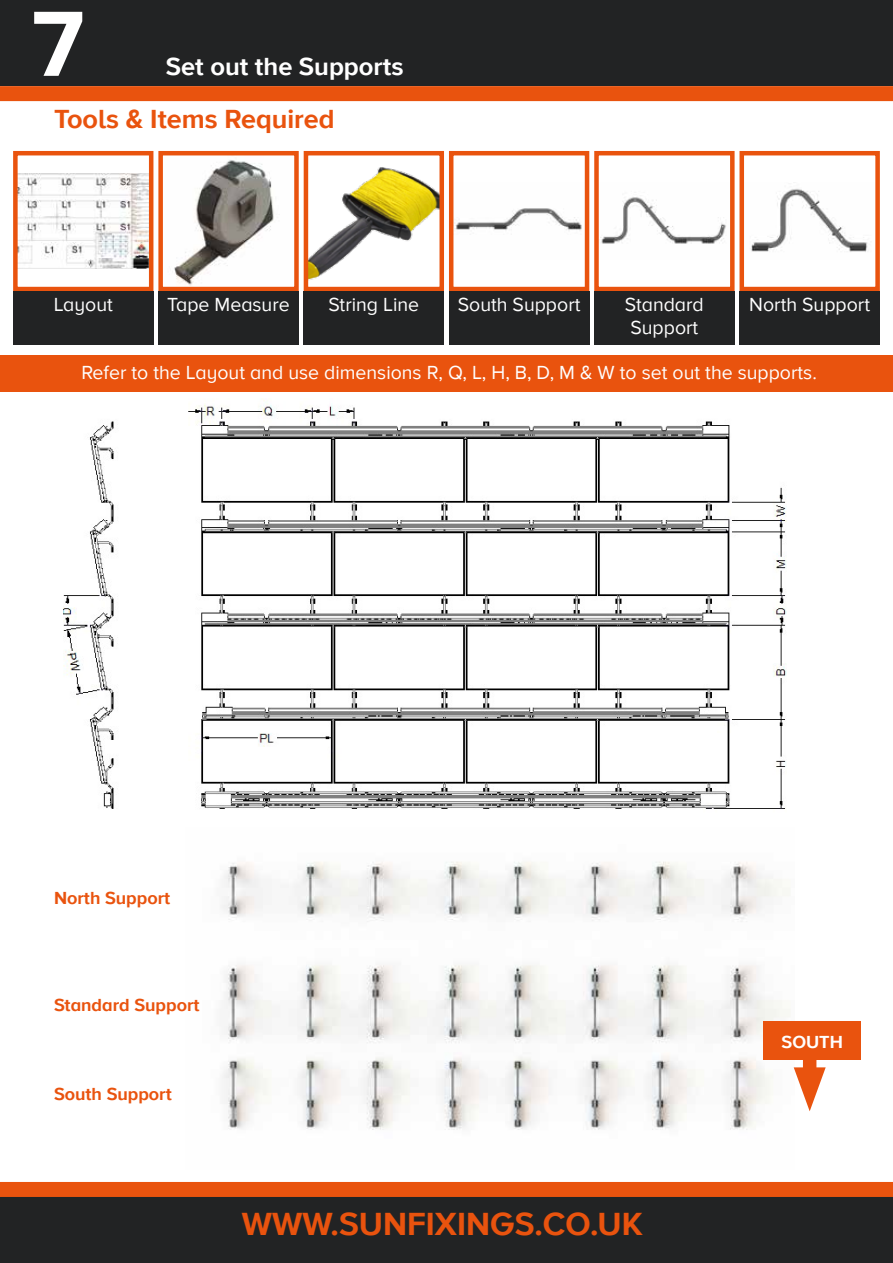
<style>
.page{position:relative;width:893px;height:1263px;background:#fff}
.page>*{position:absolute;margin:0;border:0;box-sizing:border-box;transform-origin:0 0}
.t1{font:700 96px "Proxima Nova A";color:#fff}
.t2{font:700 33px "Proxima Nova A";color:#e9530e}
.t3{font:700 27px "Proxima Nova A";color:#e9530e}
.t4{font:700 25.5px "Proxima Nova A";color:#fff}
.t5{font:19.5px/23.4px "Proxima Nova A";color:#fff}
.t6{font:700 18px "Proxima Nova A";color:#e9530e}
.t7{font:700 18px "Proxima Nova A";color:#fff}
</style>
<div class="page">
<div style="left:0;top:0;width:893px;height:86px;background:#222324"></div>
<div style="left:0;top:1195px;width:893px;height:68px;background:#222324"></div>
<div style="left:0;top:1182px;width:893px;height:15px;background:#e9530e"></div>
<div style="left:0;top:86px;width:893px;height:15px;background:#e9530e"></div>
<img style="left:18px;top:173px;width:130px;height:96px">
<div style="left:13px;top:151px;width:140px;height:140px;border:4px solid #e9530e"></div>
<img style="left:174px;top:160px;width:100px;height:126px">
<div style="left:158px;top:151px;width:141px;height:140px;border:4px solid #e9530e"></div>
<img style="left:309px;top:167px;width:130px;height:113px">
<div style="left:304px;top:151px;width:140px;height:140px;border:4px solid #e9530e"></div>
<img style="left:454px;top:208px;width:128px;height:22px">
<div style="left:449px;top:151px;width:140px;height:140px;border:4px solid #e9530e"></div>
<img style="left:600px;top:197px;width:126px;height:47px">
<div style="left:594px;top:151px;width:141px;height:140px;border:4px solid #e9530e"></div>
<img style="left:744px;top:183px;width:124px;height:76px">
<div style="left:739px;top:151px;width:141px;height:140px;border:4px solid #e9530e"></div>
<div style="left:13px;top:291px;width:140px;height:53px;background:#222324"></div>
<div style="left:158px;top:291px;width:141px;height:53px;background:#222324"></div>
<div style="left:304px;top:291px;width:140px;height:53px;background:#222324"></div>
<div style="left:449px;top:291px;width:140px;height:53px;background:#222324"></div>
<div style="left:594px;top:291px;width:141px;height:53px;background:#222324"></div>
<div style="left:739px;top:291px;width:141px;height:53px;background:#222324"></div>
<div style="left:0;top:355px;width:893px;height:37px;background:#e9530e"></div>
<img style="left:64px;top:400px;width:723px;height:409px">
<img style="left:221px;top:861px;width:573px;height:269px">
<div style="left:803px;top:1054px;width:13px;height:31px;background:#e9530e"></div>
<svg style="left:794px;top:1067px;width:32px;height:44px"></svg>
<div style="left:763px;top:1022px;width:98px;height:38px;background:#e9530e"></div>
<h1 class="t1" style="left:32px;top:-11px;width:54px">7</h1>
<h3 class="t3" style="left:54px;top:103px;width:282px">Tools &amp; Items Required</h3>
<h3 class="t4" style="left:166px;top:52px;width:239px">Set out the Supports</h3>
<p class="t5" style="left:54px;top:293px;width:61px">Layout</p>
<p class="t5" style="left:167px;top:293px;width:124px">Tape Measure</p>
<p class="t5" style="left:328px;top:293px;width:92px">String Line</p>
<p class="t5" style="left:458px;top:293px;width:124px">South Support</p>
<p class="t5" style="left:625px;top:293px;width:80px">Standard<br>Support</p>
<p class="t5" style="left:749px;top:293px;width:122px">North Support</p>
<p class="t5" style="left:81px;top:362px;width:737px">Refer to the Layout and use dimensions R, Q, L, H, B, D, M &amp; W to set out the supports.</p>
<p class="t6" style="left:54px;top:887px;width:118px">North Support</p>
<p class="t6" style="left:54px;top:994px;width:147px">Standard Support</p>
<p class="t6" style="left:54px;top:1083px;width:119px">South Support</p>
<h2 class="t2" style="left:242px;top:1205px;width:402px">WWW.SUNFIXINGS.CO.UK</h2>
<p class="t7" style="left:781px;top:1032px;width:63px">SOUTH</p>
</div>
